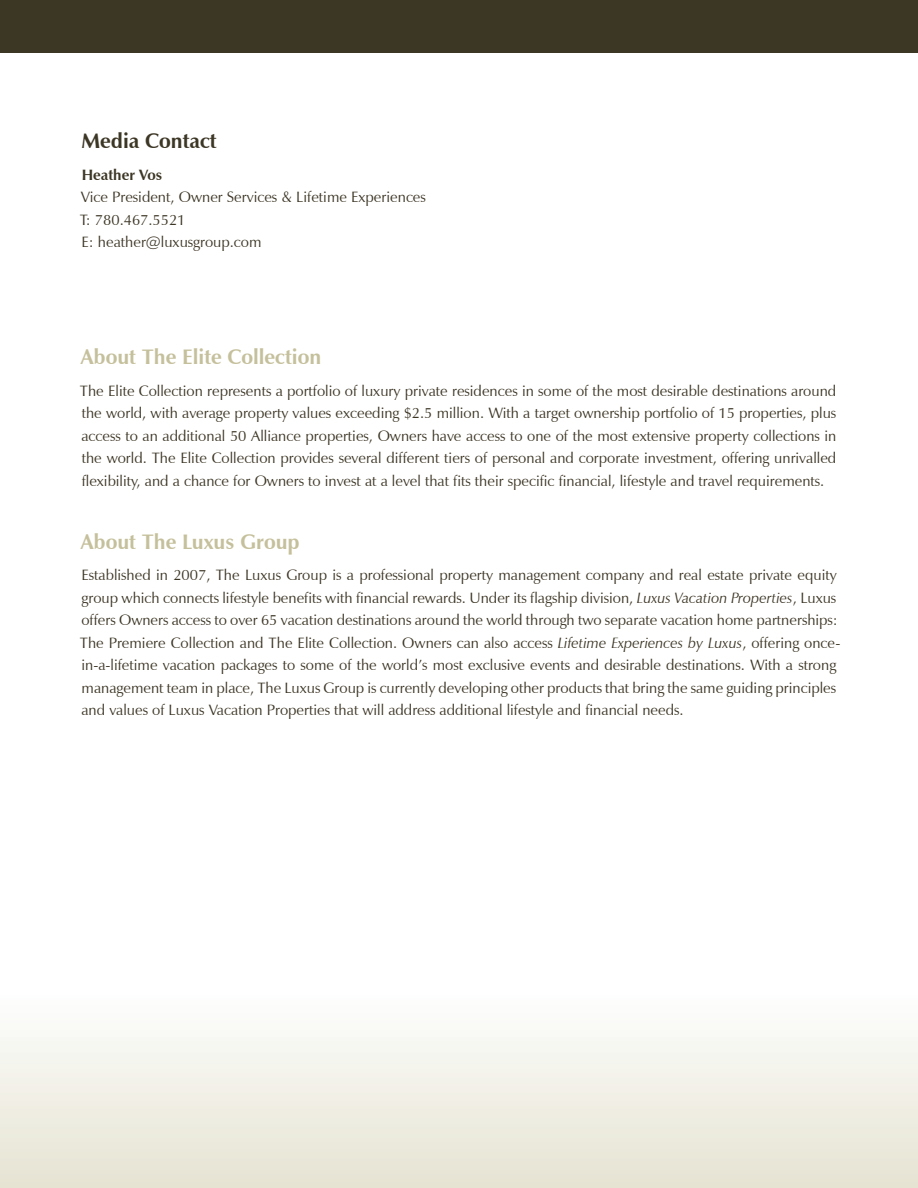
<style>
.page{position:relative;width:918px;height:1188px;background:#fff}
.page>*{position:absolute;margin:0;border:0;box-sizing:border-box;transform-origin:0 0}
.t1{font:700 21px "Zapf Humanist 601 BT";color:#c5c09c}
.t2{font:700 21px "Zapf Humanist 601 BT";color:#3c3625}
.t3{font:15px/22.5px "Zapf Humanist 601 BT";color:#3c3625;text-align:justify}
.t4{font:700 15px "Zapf Humanist 601 BT";color:#3c3625}
.s1{font-style:italic}
</style>
<div class="page">
<div style="left:0;top:0;width:918px;height:52px;background:#3c3625"></div>
<div style="left:0;top:992px;width:918px;height:196px;background:linear-gradient(to bottom,#fefffe,#e6e3d2)"></div>
<p class="t2" style="left:81px;top:128px;width:137px">Media Contact</p>
<p class="t4" style="left:82px;top:165px;width:82px">Heather Vos</p>
<p class="t3" style="left:81px;top:186px;width:347px">Vice President, Owner Services &amp; Lifetime Experiences</p>
<p class="t3" style="left:80px;top:208px;width:107px">T: 780.467.5521</p>
<p class="t3" style="left:81px;top:231px;width:182px">E: heather@luxusgroup.com</p>
<p class="t1" style="left:81px;top:344px;width:242px">About The Elite Collection</p>
<p class="t3" style="left:80px;top:379px;width:758px">The Elite Collection represents a portfolio of luxury private residences in some of the most desirable destinations around the world, with average property values exceeding $2.5 million. With a target ownership portfolio of 15 properties, plus access to an additional 50 Alliance properties, Owners have access to one of the most extensive property collections in the world. The Elite Collection provides several different tiers of personal and corporate investment, offering unrivalled flexibility, and a chance for Owners to invest at a level that fits their specific financial, lifestyle and travel requirements.</p>
<p class="t1" style="left:81px;top:528px;width:221px">About The Luxus Group</p>
<p class="t3" style="left:80px;top:564px;width:762px;text-align:left">Established in 2007, The Luxus Group is a professional property management company and real estate private equity group which connects lifestyle benefits with financial rewards. Under its flagship division, <span class="s1">Luxus Vacation Properties</span>, Luxus offers Owners access to over 65 vacation destinations around the world through two separate vacation home partnerships:<br>The Premiere Collection and The Elite Collection. Owners can also access <span class="s1">Lifetime Experiences by Luxus</span>, offering once&shy;in-a-lifetime vacation packages to some of the world’s most exclusive events and desirable destinations. With a strong management team in place, The Luxus Group is currently developing other products that bring the same guiding principles and values of Luxus Vacation Properties that will address additional lifestyle and financial needs.</p>
</div>
